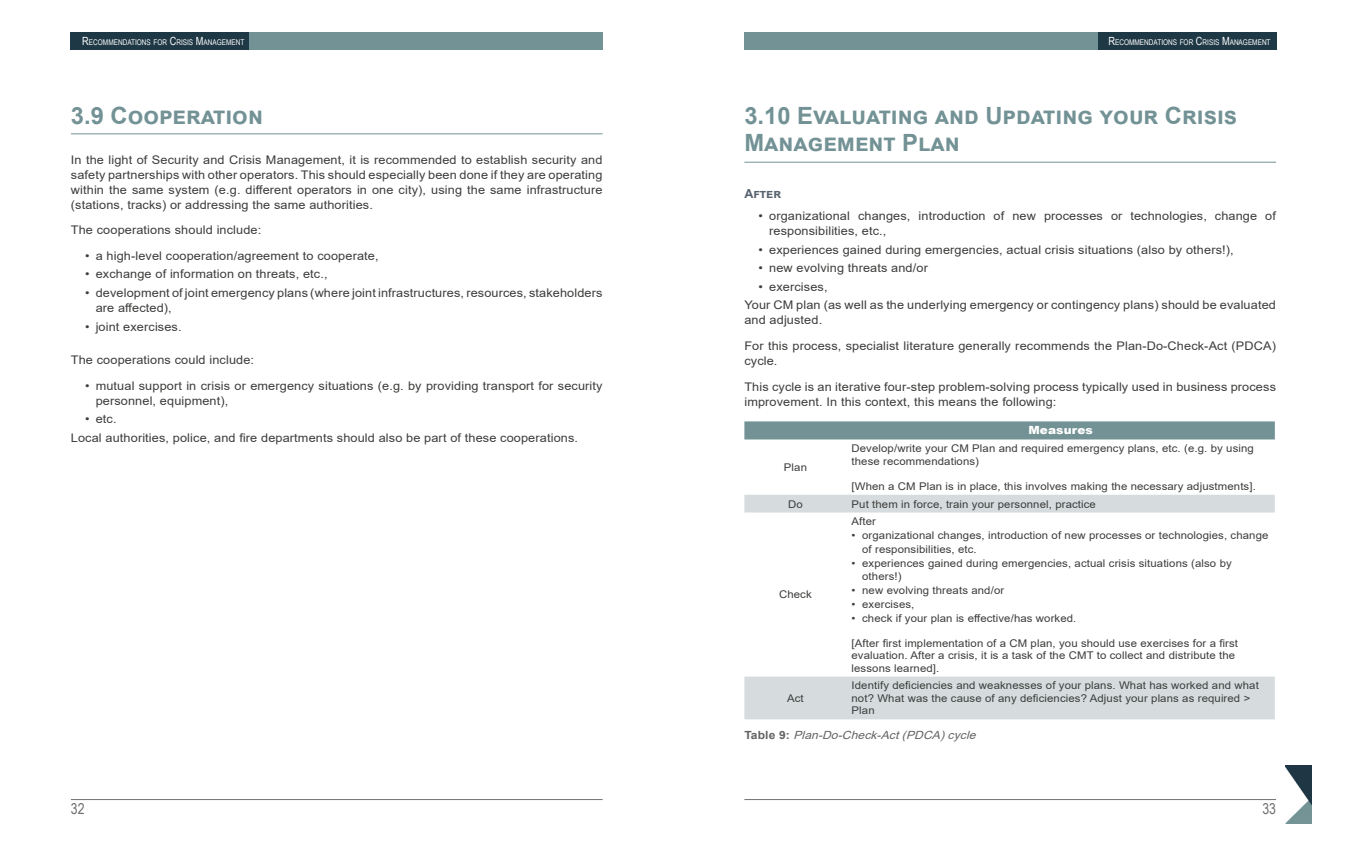
<style>
.page{position:relative;width:1347px;height:851px;background:#fff}
.page>*{position:absolute;margin:0;border:0;box-sizing:border-box;transform-origin:0 0}
.t1{font:700 23.75px/27.5px "Arial";color:#739295}
.t2{font:15px "Arial Narrow";color:#706f6f}
.t3{font:700 12.5px "Arial";color:#56626e}
.t4{font:11.88px/15px "Arial";letter-spacing:.01em;color:#3c3c3b;scale:1.07 1}
.t5{font:italic 11.25px "Arial";color:#646363;scale:1.07 1}
.t6{font:900 11.25px "Arial";letter-spacing:.01em;color:#fff;scale:1.07 1}
.t7{font:10.62px/12.5px "Arial";letter-spacing:.01em;color:#3c3c3b;scale:1.07 1}
.t8{font:7.88px "Arial Narrow";color:#fff}
.s1{font-size:11.25px}
.s2{font-weight:700;font-style:normal}
</style>
<div class="page">
<img style="left:1285px;top:765px;width:26px;height:58px">
<hr style="left:744px;top:799px;width:532px;height:1px;background:#706f6f">
<div style="left:1097px;top:32px;width:179px;height:18px;background:#1e3845"></div>
<div style="left:744px;top:32px;width:353px;height:18px;background:#739295"></div>
<hr style="left:71px;top:799px;width:531px;height:1px;background:#706f6f">
<div style="left:71px;top:32px;width:179px;height:18px;background:#1e3845"></div>
<div style="left:249px;top:32px;width:353px;height:18px;background:#739295"></div>
<hr style="left:71px;top:133px;width:531px;height:1px;background:#739295">
<hr style="left:744px;top:162px;width:532px;height:1px;background:#739295">
<div style="left:744px;top:421px;width:530px;height:18px;background:#739295"></div>
<svg style="left:744px;top:495px;width:530px;height:224px"></svg>
<p class="t8" style="left:82px;top:36px;width:164px"><span class="s1">R</span>ECOMMENDATIONS FOR <span class="s1">C</span>RISIS <span class="s1">M</span>ANAGEMENT</p>
<p class="t8" style="left:1108px;top:36px;width:164px"><span class="s1">R</span>ECOMMENDATIONS FOR <span class="s1">C</span>RISIS <span class="s1">M</span>ANAGEMENT</p>
<h1 class="t1" style="left:71px;top:102px;width:194px">3.9 Cooperation</h1>
<p class="t4" style="left:71px;top:152px;width:498px;text-align:justify">In the light of Security and Crisis Management, it is recommended to establish security and safety partnerships with other operators. This should especially been done if they are operating within the same system (e.g. different operators in one city), using the same infrastructure (stations, tracks) or addressing the same authorities.</p>
<p class="t4" style="left:71px;top:222px;width:179px">The cooperations should include:</p>
<p class="t4" style="left:85px;top:248px;width:276px">• a high-level cooperation/agreement to cooperate,</p>
<p class="t4" style="left:85px;top:266px;width:228px">• exchange of information on threats, etc.,</p>
<p class="t4" style="left:96px;top:285px;width:475px;text-indent:-11px">• development of joint emergency plans (where joint infrastructures, resources, stakeholders are affected),</p>
<p class="t4" style="left:85px;top:319px;width:92px">• joint exercises.</p>
<p class="t4" style="left:71px;top:352px;width:173px">The cooperations could include:</p>
<p class="t4" style="left:96px;top:378px;width:475px;text-indent:-11px">• mutual support in crisis or emergency situations (e.g. by providing transport for security personnel, equipment),</p>
<p class="t4" style="left:71px;top:410px;width:475px;line-height:18.5px;text-indent:14px">• etc.<br>Local authorities, police, and fire departments should also be part of these cooperations.</p>
<h1 class="t1" style="left:744px;top:102px;width:494px">3.10 Evaluating and Updating your Crisis<br>Management Plan</h1>
<p class="t3" style="left:744px;top:185px;width:38px">After</p>
<p class="t4" style="left:769px;top:208px;width:475px;text-indent:-11px">• organizational changes, introduction of new processes or technologies, change of responsibilities, etc.,</p>
<p class="t4" style="left:758px;top:242px;width:445px">• experiences gained during emergencies, actual crisis situations (also by others!),</p>
<p class="t4" style="left:758px;top:260px;width:160px">• new evolving threats and/or</p>
<p class="t4" style="left:744px;top:277px;width:498px;line-height:18.5px;text-indent:14px">• exercises,<br>Your CM plan (as well as the underlying emergency or contingency plans) should be evaluated</p>
<p class="t4" style="left:744px;top:307px;width:498px;line-height:25.6px">and adjusted.<br>For this process, specialist literature generally recommends the Plan-Do-Check-Act (PDCA)</p>
<p class="t4" style="left:744px;top:348px;width:498px;line-height:25.6px">cycle.<br>This cycle is an iterative four-step problem-solving process typically used in business process</p>
<p class="t4" style="left:744px;top:394px;width:293px">improvement. In this context, this means the following:</p>
<p class="t6" style="left:1028px;top:422px;width:62px">Measures</p>
<p class="t7" style="left:784px;top:461px;width:23px">Plan</p>
<p class="t7" style="left:851px;top:442px;width:377px">Develop/write your CM Plan and required emergency plans, etc. (e.g. by using these recommendations)</p>
<p class="t7" style="left:851px;top:479px;width:379px">[When a CM Plan is in place, this involves making the necessary adjustments].</p>
<p class="t7" style="left:788px;top:497px;width:15px">Do</p>
<p class="t7" style="left:851px;top:497px;width:230px">Put them in force, train your personnel, practice</p>
<p class="t7" style="left:779px;top:588px;width:32px">Check</p>
<p class="t7" style="left:851px;top:515px;width:24px">After</p>
<p class="t7" style="left:862px;top:528px;width:381px;line-height:13.8px;text-indent:-11px">• organizational changes, introduction of new processes or technologies, change of responsibilities, etc.</p>
<p class="t7" style="left:862px;top:555px;width:347px;line-height:13.8px;text-indent:-11px">• experiences gained during emergencies, actual crisis situations (also by others!)</p>
<p class="t7" style="left:851px;top:584px;width:144px">• new evolving threats and/or</p>
<p class="t7" style="left:851px;top:597px;width:60px">• exercises,</p>
<p class="t7" style="left:851px;top:611px;width:212px">• check if your plan is effective/has worked.</p>
<p class="t7" style="left:851px;top:636px;width:363px">[After first implementation of a CM plan, you should use exercises for a first evaluation. After a crisis, it is a task of the CMT to collect and distribute the lessons learned].</p>
<p class="t7" style="left:851px;top:679px;width:382px">Identify deficiencies and weaknesses of your plans. What has worked and what not? What was the cause of any deficiencies? Adjust your plans as required &gt;<br>Plan</p>
<p class="t5" style="left:744px;top:727px;width:221px"><span class="s2">T a b l e 9 :</span> Plan-Do-Check-Act(PDCA)cycle</p>
<p class="t7" style="left:787px;top:691px;width:17px">Act</p>
<p class="t2" style="left:71px;top:797px;width:15px">32</p>
<p class="t2" style="left:1262px;top:797px;width:15px">33</p>
</div>
